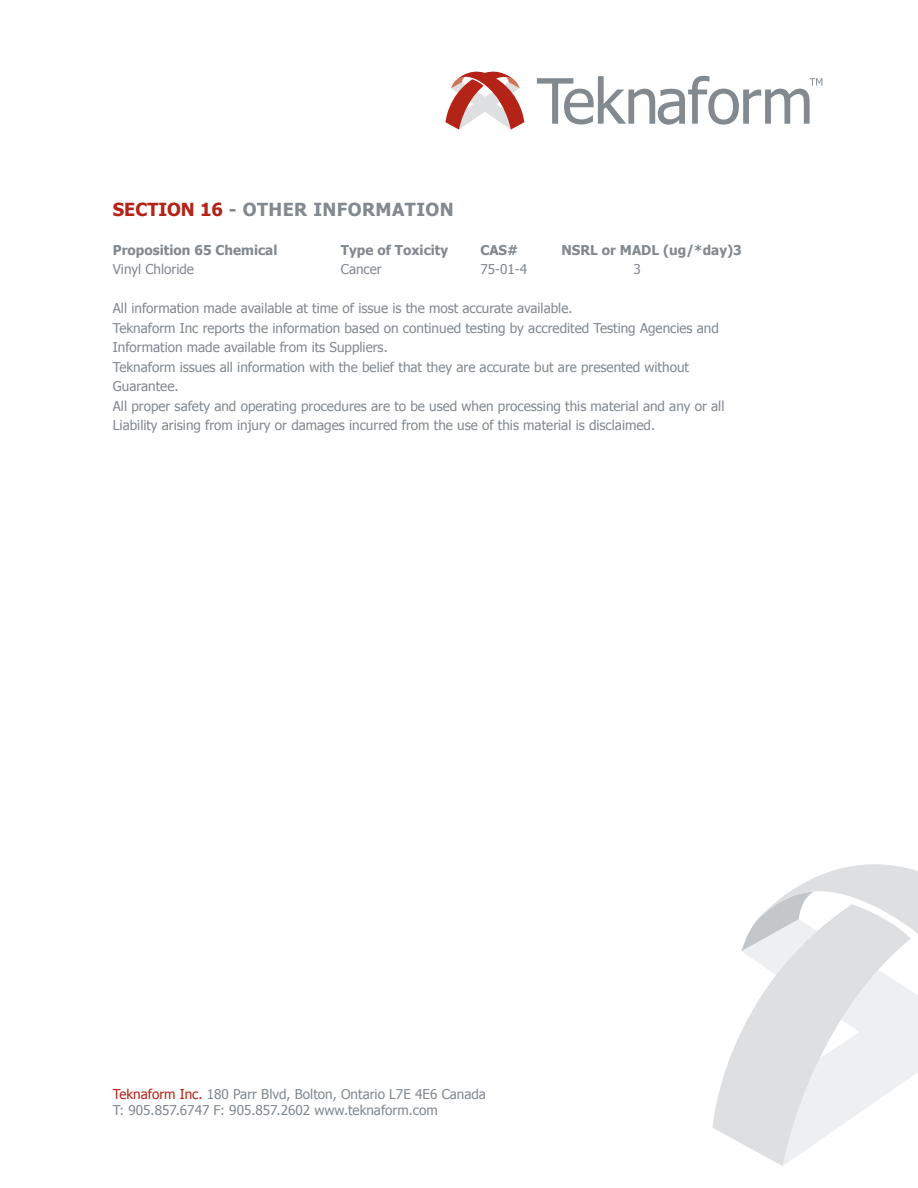
<style>
.page{position:relative;width:918px;height:1188px;background:#fff}
.page>*{position:absolute;margin:0;border:0;box-sizing:border-box;transform-origin:0 0}
.t1{font:700 18px "Tahoma";letter-spacing:.025em;color:#82898f}
.t2{font:13.5px/19.5px "Tahoma";color:#82898f}
.t3{font:700 13.5px "Tahoma";color:#82898f}
.s1{color:#b32317}
</style>
<div class="page">
<svg style="left:537px;top:76px;width:285px;height:49px"></svg>
<svg style="left:445px;top:71px;width:79px;height:59px"></svg>
<svg style="left:713px;top:1033px;width:28px;height:110px;fill:#dddfe1"></svg>
<svg style="left:741px;top:920px;width:16px;height:232px"></svg>
<svg style="left:757px;top:864px;width:161px;height:302px"></svg>
<h1 class="t1" style="left:113px;top:197px;width:342px"><span class="s1">SECTION 16</span> - OTHER INFORMATION</h1>
<p class="t3" style="left:113px;top:240px;width:166px">Proposition 65 Chemical</p>
<p class="t3" style="left:341px;top:240px;width:109px">Type of Toxicity</p>
<p class="t3" style="left:480px;top:240px;width:39px">CAS#</p>
<p class="t3" style="left:561px;top:240px;width:182px">NSRL or MADL (ug/*day)3</p>
<p class="t2" style="left:113px;top:259px;width:83px">Vinyl Chloride</p>
<p class="t2" style="left:341px;top:259px;width:42px">Cancer</p>
<p class="t2" style="left:480px;top:259px;width:48px">75-01-4</p>
<p class="t2" style="left:633px;top:259px;width:9px">3</p>
<p class="t2" style="left:113px;top:298px;width:613px">All information made available at time of issue is the most accurate available.<br>Teknaform Inc reports the information based on continued testing by accredited Testing Agencies and Information made available from its Suppliers.<br>Teknaform issues all information with the belief that they are accurate but are presented without Guarantee.<br>All proper safety and operating procedures are to be used when processing this material and any or all Liability arising from injury or damages incurred from the use of this material is disclaimed.</p>
<p class="t2" style="left:113px;top:1085px;width:375px;line-height:16.2px"><span class="s1">Teknaform Inc.</span> 180 Parr Blvd, Bolton, Ontario L7E 4E6 Canada<br>T: 905.857.6747 F: 905.857.2602 www.teknaform.com</p>
</div>
